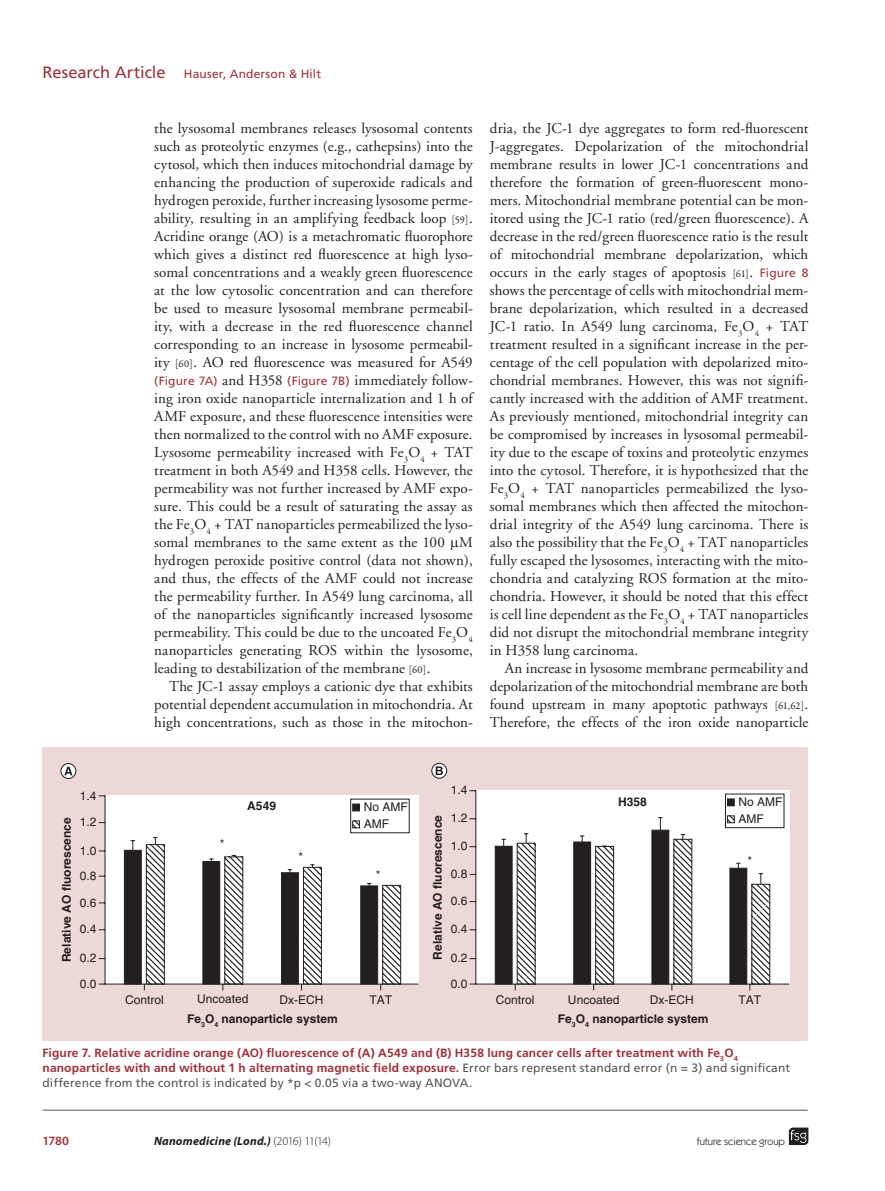
<style>
.page{position:relative;width:885px;height:1191px;background:#fff}
.page>*{position:absolute;margin:0;border:0;box-sizing:border-box;transform-origin:0 0}
.t1{font:15px/18px "Adobe Garamond";letter-spacing:.005em;color:#231f20;text-align:justify}
.t2{font:600 12.75px "Myriad Pro";color:#9f313a}
.t3{font:700 12px/15px "Frutiger 65";letter-spacing:.015em;color:#9f313a}
.t4{font:12px/17px "Helvetica LT Std";color:#231f20}
.t5{font:700 12px "Helvetica LT Std";color:#231f20}
.t6{font:12px "Frutiger";letter-spacing:.01em;color:#52555a}
.t7{font:12px "Frutiger";letter-spacing:.015em;color:#9f313a}
.t8{font:italic 700 12px "Myriad Pro";letter-spacing:.015em;color:#231f20}
.t9{font:10.5px "Itc Kabel";color:#231f20}
.s1{font-size:16.5px}
.s2{font-family:"Garamond Premr Pro";font-size:10.5px}
.s3{font-family:"Frutiger";font-size:12px;color:#9f313a}
.s4{font-family:"Frutiger";font-weight:400;color:#52555a}
.s5{font-weight:300;font-style:normal}
</style>
<div class="page">
<div style="left:43px;top:747px;width:765px;height:293px;background:#ecd8d6"></div>
<svg style="left:98px;top:795px;width:321px;height:196px;background:#f7f4f4"></svg>
<div style="left:124px;top:850px;width:18px;height:134px;background:#231f20;border:1px solid #231f20"></div>
<svg style="left:146px;top:844px;width:226px;height:140px;background:#cccbcc"></svg>
<div style="left:360px;top:885px;width:18px;height:99px;background:#231f20;border:1px solid #231f20"></div>
<svg style="left:384px;top:887px;width:15px;height:95px"></svg>
<div style="left:382px;top:885px;width:19px;height:99px;border:1px solid #231f20"></div>
<div style="left:350px;top:798px;width:59px;height:35px;background:#fff"></div>
<div style="left:352px;top:803px;width:8px;height:8px;background:#231f20;border:1px solid #231f20"></div>
<div style="left:352px;top:820px;width:8px;height:8px;border:1px solid #231f20"></div>
<svg style="left:469px;top:790px;width:320px;height:201px"></svg>
<div style="left:495px;top:846px;width:17px;height:138px;background:#231f20;border:1px solid #231f20"></div>
<svg style="left:516px;top:817px;width:247px;height:167px;background:#cdcccc"></svg>
<div style="left:729px;top:868px;width:18px;height:116px;background:#231f20;border:1px solid #231f20"></div>
<svg style="left:753px;top:886px;width:15px;height:96px"></svg>
<div style="left:751px;top:884px;width:19px;height:100px;border:1px solid #231f20"></div>
<svg style="left:61px;top:763px;width:15px;height:15px"></svg>
<div style="left:61px;top:763px;width:15px;height:16px;border:1px solid #231f20;border-radius:50%"></div>
<svg style="left:64px;top:766px;width:8px;height:9px"></svg>
<svg style="left:432px;top:763px;width:14px;height:15px"></svg>
<div style="left:431px;top:763px;width:16px;height:15px;border:1px solid #231f20;border-radius:50%"></div>
<svg style="left:435px;top:766px;width:8px;height:9px"></svg>
<svg style="left:788px;top:1127px;width:20px;height:18px"></svg>
<hr style="left:43px;top:1109px;width:764px;height:1px;background:#52555a">
<p class="t7" style="left:43px;top:67px;width:280px"><span class="s1">Research Article</span> Hauser, Anderson &amp; Hilt</p>
<p class="t1" style="left:154px;top:119px;width:320px">the lysosomal membranes releases lysosomal contents such as proteolytic enzymes (e.g., cathepsins) into the cytosol, which then induces mitochondrial damage by enhancing the production of superoxide radicals and hydrogen peroxide, further increasing lysosome perme&shy;ability, resulting in an amplifying feedback loop <span class="s2">[59]</span>.<br>Acridine orange (AO) is a metachromatic fluorophore which gives a distinct red fluorescence at high lyso&shy;somal concentrations and a weakly green fluorescence at the low cytosolic concentration and can therefore be used to measure lysosomal membrane permeabil&shy;ity, with a decrease in the red fluorescence channel corresponding to an increase in lysosome permeabil&shy;ity <span class="s2">[60]</span>. AO red fluorescence was measured for A549 <span class="s3">(Figure 7A)</span> and H358 <span class="s3">(Figure 7B)</span> immediately follow&shy;ing iron oxide nanoparticle internalization and 1 h of AMF exposure, and these fluorescence intensities were then normalized to the control with no AMF exposure.<br>Lysosome permeability increased with Fe<sub>3</sub>O<sub>4</sub> + TAT treatment in both A549 and H358 cells. However, the permeability was not further increased by AMF expo&shy;sure. This could be a result of saturating the assay as the Fe<sub>3</sub>O<sub>4</sub> + TAT nanoparticles permeabilized the lyso&shy;somal membranes to the same extent as the 100 M hydrogen peroxide positive control (data not shown), and thus, the effects of the AMF could not increase the permeability further. In A549 lung carcinoma, all of the nanoparticles significantly increased lysosome permeability. This could be due to the uncoated Fe<sub>3</sub>O<sub>4 </sub>nanoparticles generating ROS within the lysosome, leading to destabilization of the membrane <span class="s2">[60]</span>.</p>
<p class="t1" style="left:154px;top:677px;width:320px;text-indent:15px">The JC-1 assay employs a cationic dye that exhibits potential dependent accumulation in mitochondria. At high concentrations, such as those in the mitochon-</p>
<p class="t1" style="left:490px;top:119px;width:320px">dria, the JC-1 dye aggregates to form red-fluorescent J-aggregates. Depolarization of the mitochondrial membrane results in lower JC-1 concentrations and therefore the formation of green-fluorescent mono&shy;mers. Mitochondrial membrane potential can be mon&shy;itored using the JC-1 ratio (red/green fluorescence). A decrease in the red/green fluorescence ratio is the result of mitochondrial membrane depolarization, which occurs in the early stages of apoptosis <span class="s2">[61]</span>. <span class="s3">Figure 8 </span>shows the percentage of cells with mitochondrial mem&shy;brane depolarization, which resulted in a decreased JC-1 ratio. In A549 lung carcinoma, Fe<sub>3</sub>O<sub>4</sub> + TAT treatment resulted in a significant increase in the per&shy;centage of the cell population with depolarized mito&shy;chondrial membranes. However, this was not signifi&shy;cantly increased with the addition of AMF treatment.<br>As previously mentioned, mitochondrial integrity can be compromised by increases in lysosomal permeabil&shy;ity due to the escape of toxins and proteolytic enzymes into the cytosol. Therefore, it is hypothesized that the Fe<sub>3</sub>O<sub>4</sub> + TAT nanoparticles permeabilized the lyso&shy;somal membranes which then affected the mitochon&shy;drial integrity of the A549 lung carcinoma. There is also the possibility that the Fe<sub>3</sub>O<sub>4</sub> + TAT nanoparticles fully escaped the lysosomes, interacting with the mito&shy;chondria and catalyzing ROS formation at the mito&shy;chondria. However, it should be noted that this effect is cell line dependent as the Fe<sub>3</sub>O<sub>4</sub> + TAT nanoparticles did not disrupt the mitochondrial membrane integrity in H358 lung carcinoma.</p>
<p class="t1" style="left:490px;top:659px;width:320px;text-indent:15px">An increase in lysosome membrane permeability and depolarization of the mitochondrial membrane are both found upstream in many apoptotic pathways <span class="s2">[61,62]</span>.<br>Therefore, the effects of the iron oxide nanoparticle</p>
<p class="t5" style="left:59px;top:962px;width:146px;rotate:-90deg">Relative AO fluorescence</p>
<p class="t4" style="left:80px;top:786px;width:18px">1.4</p>
<p class="t4" style="left:80px;top:813px;width:18px">1.2</p>
<p class="t4" style="left:80px;top:842px;width:18px">1.0</p>
<p class="t4" style="left:80px;top:867px;width:18px">0.8</p>
<p class="t4" style="left:80px;top:893px;width:18px">0.6</p>
<p class="t4" style="left:80px;top:920px;width:18px">0.4</p>
<p class="t4" style="left:80px;top:949px;width:18px">0.2</p>
<p class="t4" style="left:80px;top:975px;width:18px">0.0</p>
<p class="t4" style="left:220px;top:835px;width:6px">*</p>
<p class="t5" style="left:247px;top:798px;width:30px">A549</p>
<p class="t4" style="left:298px;top:848px;width:6px">*</p>
<p class="t4" style="left:450px;top:781px;width:18px">1.4</p>
<p class="t5" style="left:618px;top:794px;width:30px">H358</p>
<p class="t4" style="left:363px;top:798px;width:46px">No AMF<br>AMF</p>
<p class="t4" style="left:738px;top:793px;width:46px">No AMF<br>AMF</p>
<p class="t4" style="left:450px;top:809px;width:18px">1.2</p>
<p class="t5" style="left:430px;top:959px;width:146px;rotate:-90deg">Relative AO fluorescence</p>
<p class="t4" style="left:450px;top:837px;width:18px">1.0</p>
<p class="t4" style="left:747px;top:852px;width:6px">*</p>
<p class="t4" style="left:450px;top:865px;width:18px">0.8</p>
<p class="t4" style="left:376px;top:866px;width:6px">*</p>
<p class="t4" style="left:450px;top:892px;width:18px">0.6</p>
<p class="t4" style="left:450px;top:920px;width:18px">0.4</p>
<p class="t4" style="left:450px;top:949px;width:18px">0.2</p>
<p class="t4" style="left:450px;top:975px;width:18px">0.0</p>
<p class="t4" style="left:125px;top:991px;width:40px">Control</p>
<p class="t4" style="left:197px;top:990px;width:53px">Uncoated</p>
<p class="t4" style="left:279px;top:991px;width:45px">Dx-ECH</p>
<p class="t4" style="left:369px;top:991px;width:24px">TAT</p>
<p class="t4" style="left:496px;top:991px;width:40px">Control</p>
<p class="t4" style="left:568px;top:991px;width:53px">Uncoated</p>
<p class="t4" style="left:649px;top:991px;width:45px">Dx-ECH</p>
<p class="t4" style="left:738px;top:991px;width:24px">TAT</p>
<p class="t5" style="left:187px;top:1011px;width:152px">Fe<sub>3</sub>O<sub>4</sub> nanoparticle system</p>
<p class="t5" style="left:558px;top:1011px;width:152px">Fe<sub>3</sub>O<sub>4</sub> nanoparticle system</p>
<p class="t3" style="left:43px;top:1045px;width:749px">Figure 7. Relative acridine orange (AO) fluorescence of (A) A549 and (B) H358 lung cancer cells after treatment with Fe<sub>3</sub>O<sub>4 </sub>nanoparticles with and without 1 h alternating magnetic field exposure. <span class="s4">Error bars represent standard error (n = 3) and significant</span></p>
<p class="t6" style="left:43px;top:1075px;width:431px">difference from the control is indicated by *p &lt; 0.05 via a two-way ANOVA.</p>
<p class="t2" style="left:43px;top:1132px;width:28px">1780</p>
<p class="t8" style="left:154px;top:1132px;width:178px">Nanomedicine (Lond.) <span class="s5">(2016) 11(14)</span></p>
<p class="t9" style="left:696px;top:1135px;width:90px">future science group</p>
</div>
